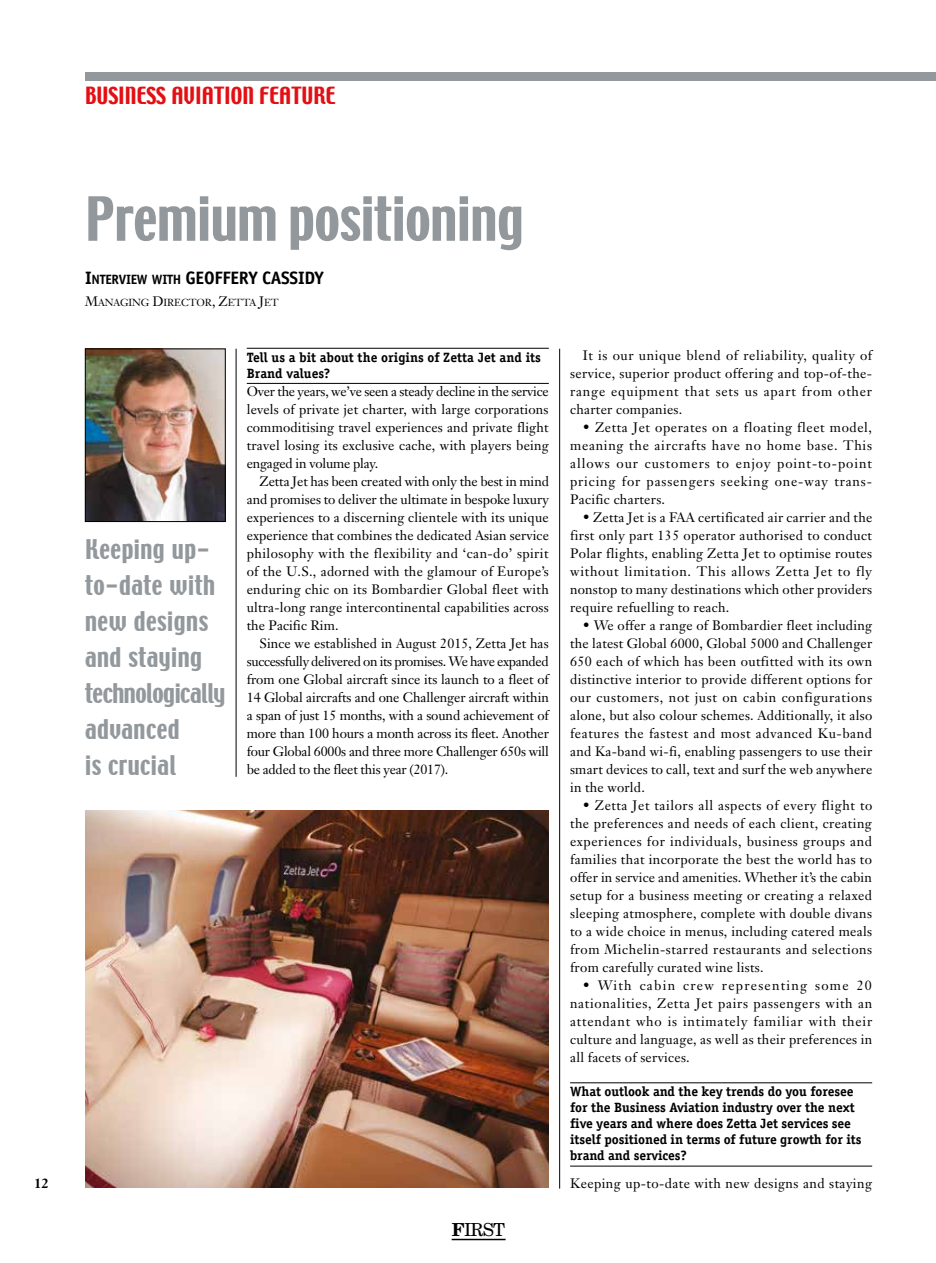
<style>
.page{position:relative;width:936px;height:1263px;background:#fff}
.page>*{position:absolute;margin:0;border:0;box-sizing:border-box;transform-origin:0 0}
.t1{font:54px "Techno";letter-spacing:-.005em;color:#92989c}
.t2{font:24px/36px "Techno";letter-spacing:.02em;color:#92989c}
.t3{font:21px "Techno";color:#e30f13}
.t4{font:700 18px "Officina Sans";letter-spacing:-.015em;color:#000}
.t5{font:18px "New Century Schlbk";color:#000}
.t6{font:13.5px/18px "Janson Text";letter-spacing:.02em;color:#000;text-align:justify}
.t7{font:700 13.5px/16px "Officina Serif";letter-spacing:-.005em;color:#000}
.t8{font:700 13.5px "Janson Text";color:#000}
.t9{font:10.2px "Janson Text";letter-spacing:-.005em;color:#000}
.s1{font-style:inherit}
.s2{font-size:13.5px}
.s3{font-weight:700}
</style>
<div class="page">
<hr style="left:236px;top:349px;width:1px;height:428px;background:#000">
<div style="left:85px;top:72px;width:850px;height:9px;background:#92989c"></div>
<hr style="left:247px;top:348px;width:302px;height:1px;background:#000">
<hr style="left:247px;top:383px;width:302px;height:1px;background:#000">
<hr style="left:570px;top:1082px;width:302px;height:1px;background:#000">
<hr style="left:570px;top:1166px;width:302px;height:1px;background:#000">
<hr style="left:451px;top:1239px;width:54px;height:1px;background:#000">
<img style="left:87px;top:351px;width:136px;height:169px">
<div style="left:85px;top:349px;width:140px;height:173px;border:1px solid #000"></div>
<img style="left:85px;top:810px;width:464px;height:378px">
<hr style="left:559px;top:349px;width:1px;height:839px;background:#000">
<h3 class="t3" style="left:85px;top:81px;width:252px">BUSINESS AVIATION FEATURE</h3>
<p class="t8" style="left:34px;top:1174px;width:17px">12</p>
<h1 class="t1" style="left:85px;top:182px;width:440px">Premium positioning</h1>
<h3 class="t4" style="left:85px;top:267px;width:240px"><span class="s1">I</span><span class="s2">NTERVIEW WITH</span> GEOFFERY CASSIDY</h3>
<p class="t9" style="left:85px;top:296px;width:195px"><span class="s2">M</span>ANAGING <span class="s2">D</span>IRECTOR<span class="s2">, Z</span>ETTA <span class="s2">J</span>ET</p>
<h2 class="t2" style="left:85px;top:533px;width:142px">Keeping up&shy;to-date with new designs and staying technologically advanced<br>is crucial</h2>
<p class="t7" style="left:247px;top:349px;width:296px">Tell us a bit about the origins of Zetta Jet and its<br>Brand values?</p>
<p class="t6" style="left:247px;top:382px;width:303px">Over the years, we’ve seen a steady decline in the service levels of private jet charter, with large corporations commoditising travel experiences and private flight travel losing its exclusive cache, with players being engaged in volume play.</p>
<p class="t6" style="left:247px;top:472px;width:304px;text-indent:13px">Zetta Jet has been created with only the best in mind and promises to deliver the ultimate in bespoke luxury experiences to a discerning clientele with its unique experience that combines the dedicated Asian service philosophy with the flexibility and ‘can-do’ spirit of the U.S., adorned with the glamour of Europe’s enduring chic on its Bombardier Global fleet with ultra-long range intercontinental capabilities across the Pacific Rim.</p>
<p class="t6" style="left:247px;top:634px;width:304px;text-indent:13px">Since we established in August 2015, Zetta Jet has successfully delivered on its promises. We have expanded from one Global aircraft since its launch to a fleet of 14 Global aircrafts and one Challenger aircraft within a span of just 15 months, with a sound achievement of more than 100 hours a month across its fleet. Another four Global 6000s and three more Challenger 650s will be added to the fleet this year (2017).</p>
<h3 class="t5" style="left:452px;top:1218px;width:55px"><span class="s3">F</span>IRST</h3>
<p class="t6" style="left:570px;top:346px;width:303px;text-indent:13px">It is our unique blend of reliability, quality of service, superior product offering and top-of-the&shy;range equipment that sets us apart from other charter companies.</p>
<p class="t6" style="left:570px;top:418px;width:303px;text-indent:13px">• Zetta Jet operates on a floating fleet model, meaning the aircrafts have no home base. This allows our customers to enjoy point-to-point pricing for passengers seeking one-way trans-Pacific charters.</p>
<p class="t6" style="left:570px;top:508px;width:304px;text-indent:13px">• Zetta Jet is a FAA certificated air carrier and the first only part 135 operator authorised to conduct Polar flights, enabling Zetta Jet to optimise routes without limitation. This allows Zetta Jet to fly nonstop to many destinations which other providers require refuelling to reach.</p>
<p class="t6" style="left:570px;top:616px;width:304px;text-indent:13px">• We offer a range of Bombardier fleet including the latest Global 6000, Global 5000 and Challenger 650 each of which has been outfitted with its own distinctive interior to provide different options for our customers, not just on cabin configurations alone, but also colour schemes. Additionally, it also features the fastest and most advanced Ku-band and Ka-band wi-fi, enabling passengers to use their smart devices to call, text and surf the web anywhere in the world.</p>
<p class="t6" style="left:570px;top:796px;width:304px;text-indent:13px">• Zetta Jet tailors all aspects of every flight to the preferences and needs of each client, creating experiences for individuals, business groups and families that incorporate the best the world has to offer in service and amenities. Whether it’s the cabin setup for a business meeting or creating a relaxed sleeping atmosphere, complete with double divans to a wide choice in menus, including catered meals from Michelin-starred restaurants and selections from carefully curated wine lists.</p>
<p class="t6" style="left:570px;top:976px;width:304px;text-indent:13px">• With cabin crew representing some 20 nationalities, Zetta Jet pairs passengers with an attendant who is intimately familiar with their culture and language, as well as their preferences in all facets of services.</p>
<p class="t7" style="left:570px;top:1083px;width:293px">What outlook and the key trends do you foresee for the Business Aviation industry over the next five years and where does Zetta Jet services see itself positioned in terms of future growth for its brand and services?</p>
<p class="t6" style="left:570px;top:1174px;width:303px">Keeping up-to-date with new designs and staying</p>
</div>
